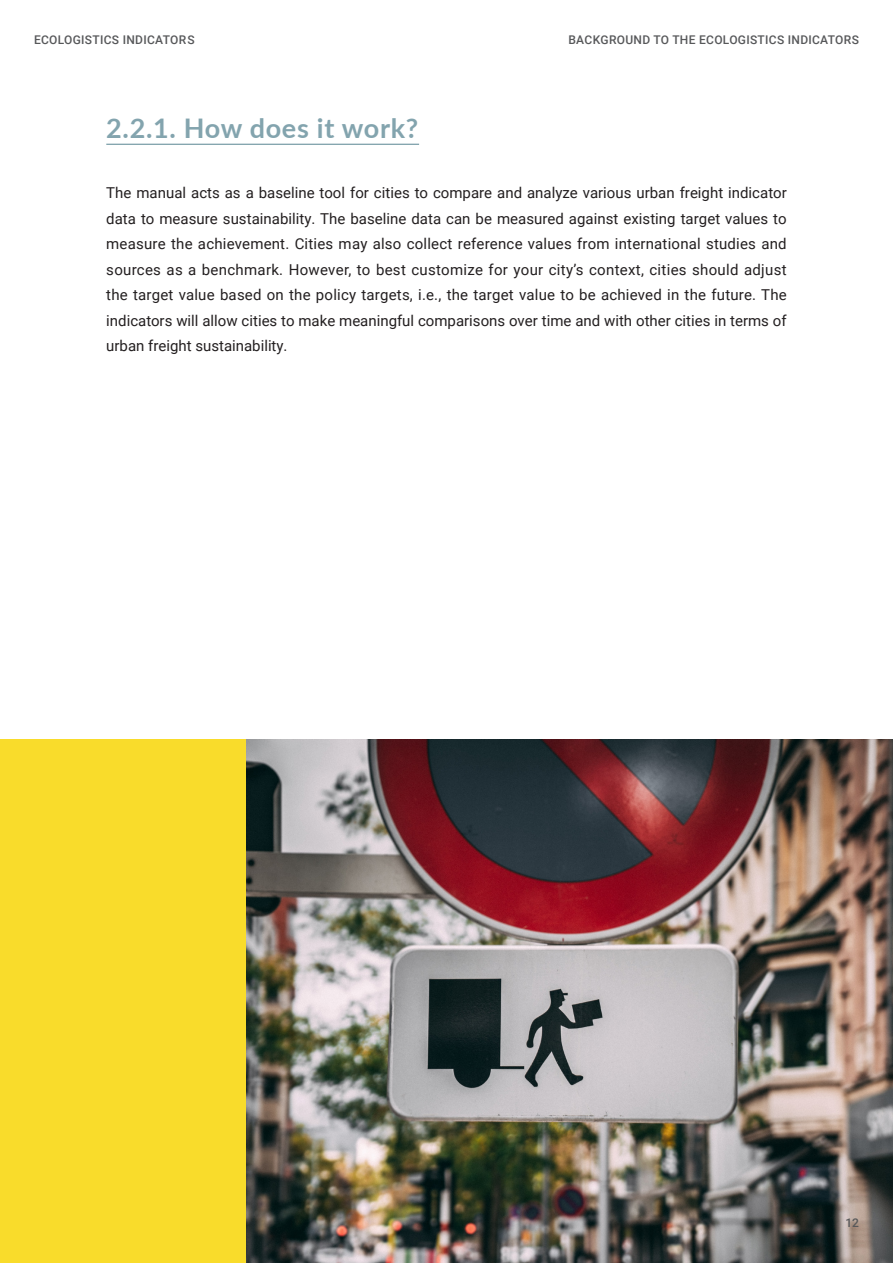
<style>
.page{position:relative;width:893px;height:1263px;background:#fff}
.page>*{position:absolute;margin:0;border:0;box-sizing:border-box;transform-origin:0 0}
.內文{font:700 27px "Lato";letter-spacing:.025em;color:#83a4ae}
.內文-2{font:15px/25.5px "Roboto";color:#231f20;text-align:justify}
.t1{font:500 12px "Roboto";letter-spacing:.025em;color:#57585a}
</style>
<div class="page">
<hr style="left:106px;top:144px;width:313px;height:1px;background:#83a4ae">
<div style="left:0;top:740px;width:247px;height:523px;background:#f9dc2b"></div>
<img style="left:247px;top:740px;width:646px;height:523px">
<p class="t1" style="left:34px;top:32px;width:162px">ECOLOGISTICS INDICATORS</p>
<p class="t1" style="left:568px;top:32px;width:292px">BACKGROUND TO THE ECOLOGISTICS INDICATORS</p>
<p class="內文" style="left:106px;top:108px;width:313px">2.2.1. How does it work?</p>
<p class="內文-2" style="left:106px;top:179px;width:682px">The manual acts as a baseline tool for cities to compare and analyze various urban freight indicator data to measure sustainability. The baseline data can be measured against existing target values to measure the achievement. Cities may also collect reference values from international studies and sources as a benchmark. However, to best customize for your city’s context, cities should adjust the target value based on the policy targets, i.e., the target value to be achieved in the future. The indicators will allow cities to make meaningful comparisons over time and with other cities in terms of urban freight sustainability.</p>
<p class="t1" style="left:845px;top:1214px;width:15px">12</p>
</div>
